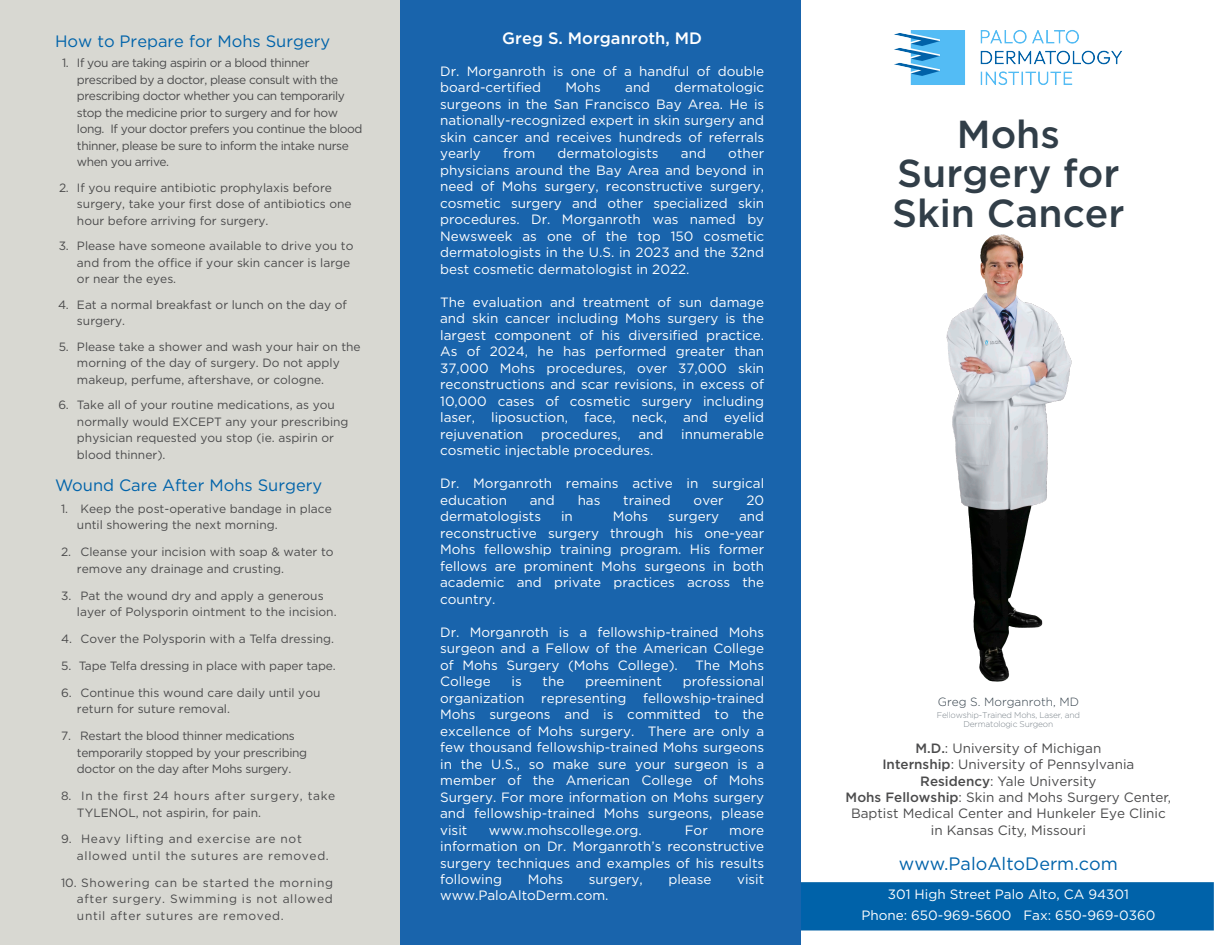
<style>
.page{position:relative;width:1215px;height:945px;background:#fff}
.page>*{position:absolute;margin:0;border:0;box-sizing:border-box;transform-origin:0 0}
.t1{font:500 39px/39.3px "Gotham";color:#313e48;text-align:center}
.t2{font:18px "Gotham";color:#0063aa}
.t3{font:16.5px "Gotham";color:#0063aa}
.t4{font:500 16.5px "Gotham";color:#fff}
.t5{font:13.5px/16.5px "Gotham";color:#fff;text-align:justify}
.t6{font:13.5px/16.4px "Gotham";color:#4b4b4c;text-align:center}
.t7{font:12px/16.5px "Gotham";color:#4b4b4c}
.t8{font:12px/16.5px "Gotham";letter-spacing:-.035em;color:#4b4b4c}
.t9{font:12px/16.5px "Gotham";letter-spacing:.055em;color:#4b4b4c}
.t10{font:12px/16.5px "Gotham";letter-spacing:-.025em;color:#4b4b4c}
.t11{font:300 11.85px "Gotham";color:#313e48}
.t12{font:300 8.4px/9.1px "Gotham";letter-spacing:-.025em;color:#7c858c;text-align:center}
.s1{font-weight:500}
</style>
<div class="page">
<img style="left:800px;top:874px;width:414px;height:64px">
<div style="left:399px;top:0;width:401px;height:945px;background:#1964ac"></div>
<div style="left:0;top:0;width:399px;height:945px;background:#d8d8d2"></div>
<img style="left:946px;top:234px;width:126px;height:448px">
<img style="left:894px;top:30px;width:228px;height:55px">
<p class="t3" style="left:55px;top:30px;width:277px">How to Prepare for Mohs Surgery</p>
<p class="t8" style="left:77px;top:55px;width:287px;text-indent:-15px">1. If you are taking aspirin or a blood thinner prescribed by a doctor, please consult with the prescribing doctor whether you can temporarily stop the medicine prior to surgery and for how long. If your doctor prefers you continue the blood thinner, please be sure to inform the intake nurse when you arrive.</p>
<p class="t7" style="left:77px;top:179px;width:276px;text-indent:-18px">2. If you require antibiotic prophylaxis before surgery, take your first dose of antibiotics one hour before arriving for surgery.</p>
<p class="t7" style="left:77px;top:238px;width:278px;text-indent:-18px">3. Please have someone available to drive you to and from the office if your skin cancer is large or near the eyes.</p>
<p class="t7" style="left:77px;top:296px;width:272px;text-indent:-19px">4. Eat a normal breakfast or lunch on the day of surgery.</p>
<p class="t7" style="left:77px;top:338px;width:285px;text-indent:-18px">5. Please take a shower and wash your hair on the morning of the day of surgery. Do not apply makeup, perfume, aftershave, or cologne.</p>
<p class="t7" style="left:77px;top:396px;width:273px;text-indent:-18px">6. Take all of your routine medications, as you normally would EXCEPT any your prescribing physician requested you stop (ie. aspirin or blood thinner).</p>
<p class="t3" style="left:55px;top:474px;width:269px">Wound Care After Mohs Surgery</p>
<p class="t7" style="left:77px;top:500px;width:256px;text-indent:-16px">1. Keep the post-operative bandage in place until showering the next morning.</p>
<p class="t7" style="left:77px;top:543px;width:258px;text-indent:-16px">2. Cleanse your incision with soap &amp; water to remove any drainage and crusting.</p>
<p class="t7" style="left:77px;top:587px;width:261px;text-indent:-16px">3. Pat the wound dry and apply a generous layer of Polysporin ointment to the incision.</p>
<p class="t7" style="left:61px;top:630px;width:275px">4. Cover the Polysporin with a Telfa dressing.</p>
<p class="t7" style="left:61px;top:657px;width:276px">5. Tape Telfa dressing in place with paper tape.</p>
<p class="t7" style="left:77px;top:684px;width:245px;text-indent:-16px">6. Continue this wound care daily until you return for suture removal.</p>
<p class="t10" style="left:77px;top:727px;width:232px;text-indent:-16px">7. Restart the blood thinner medications temporarily stopped by your prescribing doctor on the day after Mohs surgery.</p>
<p class="t9" style="left:77px;top:787px;width:260px;text-indent:-16px">8. In the first 24 hours after surgery, take<br>TYLENOL, not aspirin, for pain.</p>
<p class="t9" style="left:77px;top:831px;width:253px;text-indent:-16px">9. Heavy lifting and exercise are not allowed until the sutures are removed.</p>
<p class="t7" style="left:77px;top:874px;width:258px;text-align:justify;text-indent:-16px">10. Showering can be started the morning after surgery. Swimming is not allowed until after sutures are removed.</p>
<p class="t4" style="left:502px;top:28px;width:201px">Greg S. Morganroth, MD</p>
<p class="t5" style="left:440px;top:62px;width:326px">Dr. Morganroth is one of a handful of double board-certified</p>
<p class="t5" style="left:440px;top:79px;width:326px;text-indent:234px">dermatologic surgeons in the San Francisco Bay Area. He is nationally-recognized expert in skin surgery and skin cancer and receives hundreds of referrals yearly</p>
<p class="t5" style="left:565px;top:79px;width:37px">Mohs</p>
<p class="t5" style="left:625px;top:79px;width:27px">and</p>
<p class="t5" style="left:503px;top:145px;width:33px">from</p>
<p class="t5" style="left:558px;top:145px;width:102px">dermatologists</p>
<p class="t5" style="left:681px;top:145px;width:27px">and</p>
<p class="t5" style="left:440px;top:145px;width:326px;text-indent:288px">other physicians around the Bay Area and beyond in need of Mohs surgery, reconstructive surgery, cosmetic surgery and other specialized skin procedures. Dr. Morganroth was named by Newsweek as one of the top 150 cosmetic dermatologists in the U.S. in 2023 and the 32nd best cosmetic dermatologist in 2022.</p>
<p class="t5" style="left:440px;top:293px;width:326px">The evaluation and treatment of sun damage and skin cancer including Mohs surgery is the largest component of his diversified practice.<br>As of 2024, he has performed greater than 37,000 Mohs procedures, over 37,000 skin reconstructions and scar revisions, in excess of 10,000 cases of cosmetic surgery including laser, liposuction, face, neck, and eyelid rejuvenation</p>
<p class="t5" style="left:541px;top:425px;width:81px">procedures,</p>
<p class="t5" style="left:638px;top:425px;width:27px">and</p>
<p class="t5" style="left:681px;top:425px;width:85px">innumerable</p>
<p class="t5" style="left:440px;top:442px;width:215px">cosmetic injectable procedures.</p>
<p class="t5" style="left:440px;top:475px;width:326px">Dr. Morganroth remains active in surgical education</p>
<p class="t5" style="left:530px;top:491px;width:27px">and</p>
<p class="t5" style="left:578px;top:491px;width:24px">has</p>
<p class="t5" style="left:623px;top:491px;width:49px">trained</p>
<p class="t5" style="left:694px;top:491px;width:32px">over</p>
<p class="t5" style="left:747px;top:491px;width:19px">20</p>
<p class="t5" style="left:440px;top:508px;width:102px">dermatologists</p>
<p class="t5" style="left:561px;top:508px;width:13px">in</p>
<p class="t5" style="left:613px;top:508px;width:37px">Mohs</p>
<p class="t5" style="left:668px;top:508px;width:52px">surgery</p>
<p class="t5" style="left:440px;top:508px;width:326px;text-indent:299px">and reconstructive surgery through his one-year Mohs fellowship training program. His former fellows are prominent Mohs surgeons in both academic and private practices across the country.</p>
<p class="t5" style="left:440px;top:623px;width:326px">Dr. Morganroth is a fellowship-trained Mohs surgeon and a Fellow of the American College of Mohs Surgery (Mohs College).</p>
<p class="t5" style="left:695px;top:656px;width:71px">The Mohs</p>
<p class="t5" style="left:440px;top:673px;width:326px;text-indent:243px">professional organization representing fellowship-trained Mohs surgeons and is committed to the excellence of Mohs surgery. There are only a few thousand fellowship-trained Mohs surgeons in the U.S., so make sure your surgeon is a member of the American College of Mohs Surgery. For more information on Mohs surgery and fellowship-trained Mohs surgeons, please visit</p>
<p class="t5" style="left:440px;top:673px;width:52px">College</p>
<p class="t5" style="left:512px;top:673px;width:12px">is</p>
<p class="t5" style="left:543px;top:673px;width:23px">the</p>
<p class="t5" style="left:585px;top:673px;width:78px">preeminent</p>
<p class="t5" style="left:489px;top:821px;width:155px">www.mohscollege.org.</p>
<p class="t5" style="left:685px;top:821px;width:25px">For</p>
<p class="t5" style="left:440px;top:821px;width:326px;text-indent:289px">more information on Dr. Morganroth’s reconstructive surgery techniques and examples of his results following</p>
<p class="t5" style="left:528px;top:871px;width:37px">Mohs</p>
<p class="t5" style="left:589px;top:871px;width:56px">surgery,</p>
<p class="t5" style="left:668px;top:871px;width:45px">please</p>
<p class="t5" style="left:737px;top:871px;width:29px">visit</p>
<p class="t5" style="left:440px;top:887px;width:170px">www.PaloAltoDerm.com.</p>
<h1 class="t1" style="left:892px;top:114px;width:234px">Mohs<br>Surgery for<br>Skin Cancer</h1>
<p class="t11" style="left:938px;top:695px;width:143px">Greg S. Morganroth, MD</p>
<p class="t12" style="left:937px;top:710px;width:145px">Fellowship-Trained Mohs, Laser, and<br>Dermatologic Surgeon</p>
<p class="t6" style="left:846px;top:740px;width:327px"><span class="s1">M.D.</span>: University of Michigan<br><span class="s1">Internship</span>: University of Pennsylvania <span class="s1">Residency</span>: Yale University<br><span class="s1">Mohs Fellowship</span>: Skin and Mohs Surgery Center, Baptist Medical Center and Hunkeler Eye Clinic in Kansas City, Missouri</p>
<h2 class="t2" style="left:899px;top:852px;width:220px">www.PaloAltoDerm.com</h2>
<p class="t5" style="left:861px;top:883px;width:296px;line-height:21.5px;text-align:center">301 High Street Palo Alto, CA 94301<br>Phone: 650-969-5600 Fax: 650-969-0360</p>
</div>
